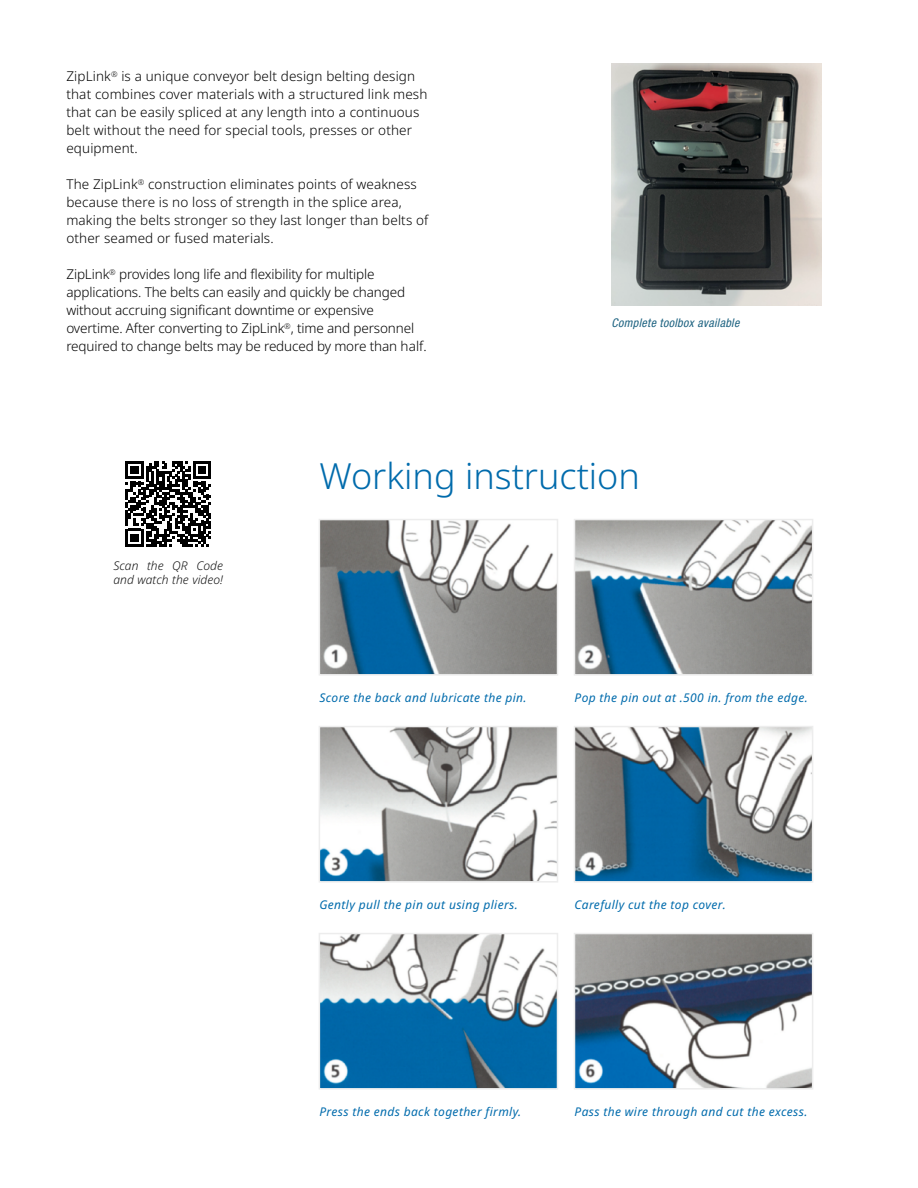
<style>
.page{position:relative;width:918px;height:1188px;background:#fff}
.page>*{position:absolute;margin:0;border:0;box-sizing:border-box;transform-origin:0 0}
.t1{font:300 36px "Noto Sans";color:#006bac}
.t2{font:300 13.5px/18px "Noto Sans";letter-spacing:.01em;color:#000}
.t3{font:300 13.5px/18px "Noto Sans";letter-spacing:-.01em;color:#000}
.t4{font:italic 12px "Noto Sans";letter-spacing:.03em;color:#006bac}
.t5{font:italic 300 12px/14.4px "Noto Sans";color:#131313}
.t6{font:italic condensed 12px "Helvetica Neue LT Std";letter-spacing:.03em;color:#1e6381}
</style>
<div class="page">
<img style="left:322px;top:522px;width:233px;height:151px">
<div style="left:319px;top:519px;width:239px;height:157px;border:2px solid #ededed"></div>
<img style="left:577px;top:522px;width:233px;height:151px">
<div style="left:574px;top:519px;width:239px;height:157px;border:2px solid #ededed"></div>
<img style="left:322px;top:729px;width:233px;height:151px">
<div style="left:319px;top:726px;width:239px;height:157px;border:2px solid #ededed"></div>
<img style="left:577px;top:729px;width:233px;height:151px">
<div style="left:574px;top:726px;width:239px;height:157px;border:2px solid #ededed"></div>
<img style="left:322px;top:936px;width:233px;height:151px">
<div style="left:319px;top:933px;width:239px;height:157px;border:2px solid #ededed"></div>
<img style="left:577px;top:936px;width:233px;height:151px">
<div style="left:574px;top:933px;width:239px;height:157px;border:2px solid #ededed"></div>
<svg style="left:125px;top:461px;width:86px;height:86px"></svg>
<img style="left:612px;top:64px;width:209px;height:241px">
<p class="t2" style="left:66px;top:67px;width:363px">ZipLink<sup>®</sup> is a unique conveyor belt design belting design that combines cover materials with a structured link mesh that can be easily spliced at any length into a continuous belt without the need for special tools, presses or other equipment.</p>
<p class="t2" style="left:66px;top:175px;width:364px">The ZipLink<sup>®</sup> construction eliminates points of weakness because there is no loss of strength in the splice area, making the belts stronger so they last longer than belts of other seamed or fused materials.</p>
<p class="t3" style="left:66px;top:265px;width:362px">ZipLink<sup>®</sup> provides long life and flexibility for multiple applications. The belts can easily and quickly be changed without accruing significant downtime or expensive overtime. After converting to ZipLink<sup>®</sup>, time and personnel required to change belts may be reduced by more than half.</p>
<p class="t6" style="left:612px;top:316px;width:129px">Complete toolbox available</p>
<p class="t5" style="left:114px;top:559px;width:111px">Scan the QR Code and watch the video!</p>
<h1 class="t1" style="left:319px;top:451px;width:322px">Working instruction</h1>
<p class="t4" style="left:319px;top:689px;width:209px">Score the back and lubricate the pin.</p>
<p class="t4" style="left:575px;top:689px;width:235px">Pop the pin out at .500 in. from the edge.</p>
<p class="t4" style="left:319px;top:896px;width:200px">Gently pull the pin out using pliers.</p>
<p class="t4" style="left:575px;top:896px;width:153px">Carefully cut the top cover.</p>
<p class="t4" style="left:319px;top:1103px;width:203px">Press the ends back together firmly.</p>
<p class="t4" style="left:575px;top:1103px;width:234px">Pass the wire through and cut the excess.</p>
</div>
